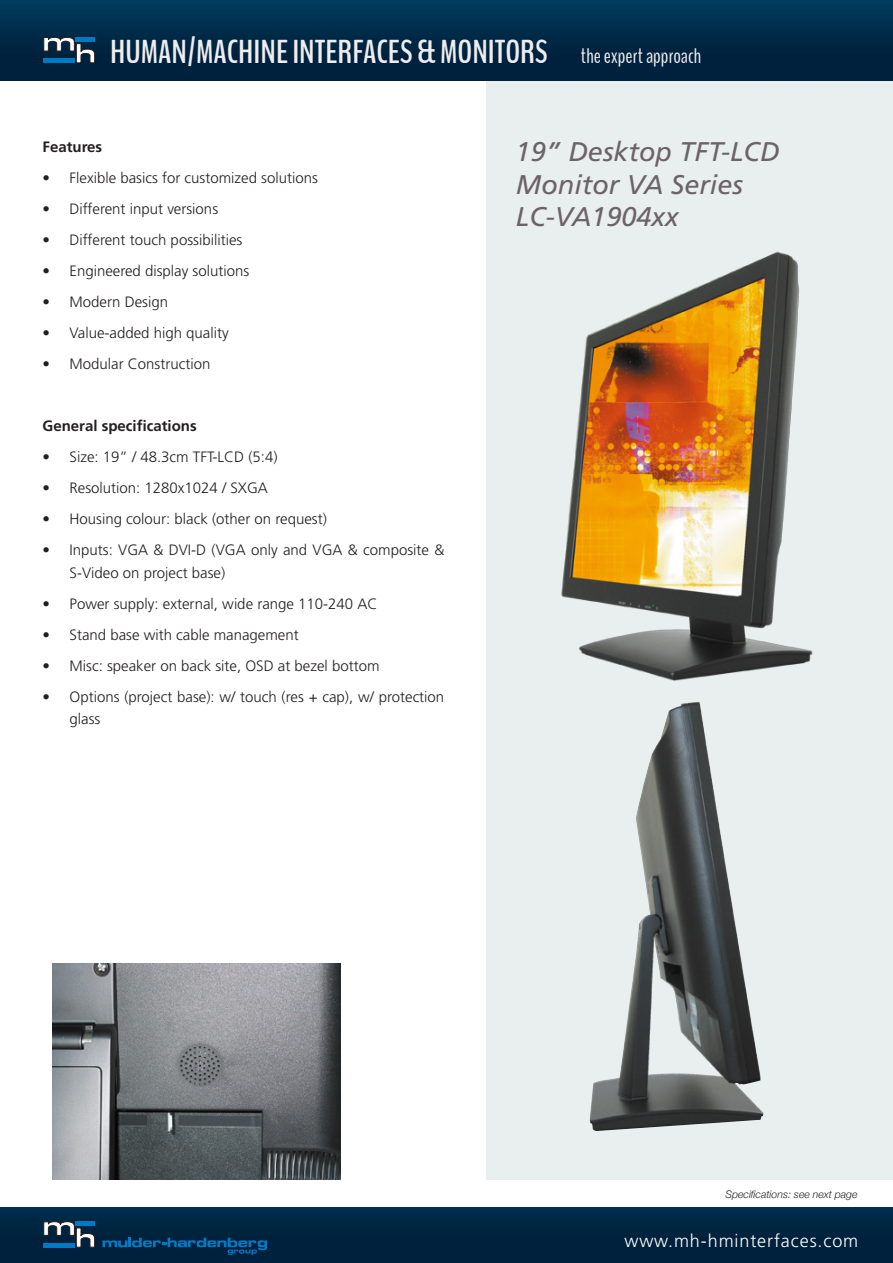
<style>
.page{position:relative;width:893px;height:1263px;background:#fff}
.page>*{position:absolute;margin:0;border:0;box-sizing:border-box;transform-origin:0 0}
.t1{font:700 33px "Bench Nine";color:#edecee}
.t2{font:italic 27px/32.4px "Frutiger";color:#6c6369}
.t3{font:300 18px "Frutiger";letter-spacing:.05em;color:#fff}
.t4{font:300 15px/22.5px "Frutiger";color:#231f20}
.t5{font:700 15px "Frutiger";color:#231f20}
.t6{font:italic 300 10.5px "Helvetica Neue";color:#231f20}
.s1{font-weight:400;font-size:21px}
</style>
<div class="page">
<img style="left:0;top:0;width:893px;height:81px">
<img style="left:0;top:1208px;width:893px;height:55px">
<svg style="left:43px;top:1221px;width:52px;height:26px"></svg>
<hr style="left:43px;top:1243px;width:32px;height:4px;background:#007ac2">
<div style="left:76px;top:1221px;width:19px;height:5px;background:#007ac2"></div>
<svg style="left:103px;top:1237px;width:164px;height:18px;background:#003961"></svg>
<svg style="left:43px;top:37px;width:52px;height:26px"></svg>
<hr style="left:43px;top:59px;width:32px;height:4px;background:#007ac2">
<hr style="left:76px;top:37px;width:19px;height:4px;background:#007ac2">
<div style="left:487px;top:81px;width:406px;height:1098px;background:#e9efee"></div>
<img style="left:561px;top:251px;width:252px;height:430px">
<img style="left:590px;top:702px;width:174px;height:429px">
<img style="left:52px;top:964px;width:288px;height:216px">
<h1 class="t1" style="left:110px;top:30px;width:592px">HUMAN/MACHINE INTERFACES &amp; MONITORS <span class="s1">the expert approach</span></h1>
<p class="t5" style="left:43px;top:138px;width:61px">Features</p>
<p class="t4" style="left:43px;top:167px;width:277px">• Flexible basics for customized solutions</p>
<p class="t4" style="left:43px;top:198px;width:177px">• Different input versions</p>
<p class="t4" style="left:43px;top:229px;width:201px">• Different touch possibilities</p>
<p class="t4" style="left:43px;top:260px;width:208px">• Engineered display solutions</p>
<p class="t4" style="left:43px;top:291px;width:127px">• Modern Design</p>
<p class="t4" style="left:43px;top:322px;width:188px">• Value-added high quality</p>
<p class="t4" style="left:43px;top:353px;width:169px">• Modular Construction</p>
<p class="t5" style="left:43px;top:417px;width:156px">General specifications</p>
<p class="t4" style="left:43px;top:446px;width:237px">• Size: 19” / 48.3cm TFT-LCD (5:4)</p>
<p class="t4" style="left:43px;top:477px;width:227px">• Resolution: 1280x1024 / SXGA</p>
<p class="t4" style="left:43px;top:508px;width:286px">• Housing colour: black (other on request)</p>
<p class="t4" style="left:70px;top:539px;width:376px;text-indent:-27px">• Inputs: VGA &amp; DVI-D (VGA only and VGA &amp; composite &amp;<br>S-Video on project base)</p>
<p class="t4" style="left:43px;top:592px;width:336px">• Power supply: external, wide range 110-240 AC</p>
<p class="t4" style="left:43px;top:623px;width:258px">• Stand base with cable management</p>
<p class="t4" style="left:43px;top:654px;width:339px">• Misc: speaker on back site, OSD at bezel bottom</p>
<p class="t4" style="left:70px;top:685px;width:376px;text-indent:-27px">• Options (project base): w/ touch (res + cap), w/ protection glass</p>
<h2 class="t2" style="left:516px;top:136px;width:265px">19” Desktop TFT-LCD<br>Monitor VA Series<br>LC-VA1904xx</h2>
<p class="t6" style="left:725px;top:1187px;width:134px">Specifications: see next page</p>
<p class="t3" style="left:624px;top:1231px;width:235px">www.mh-hminterfaces.com</p>
</div>
